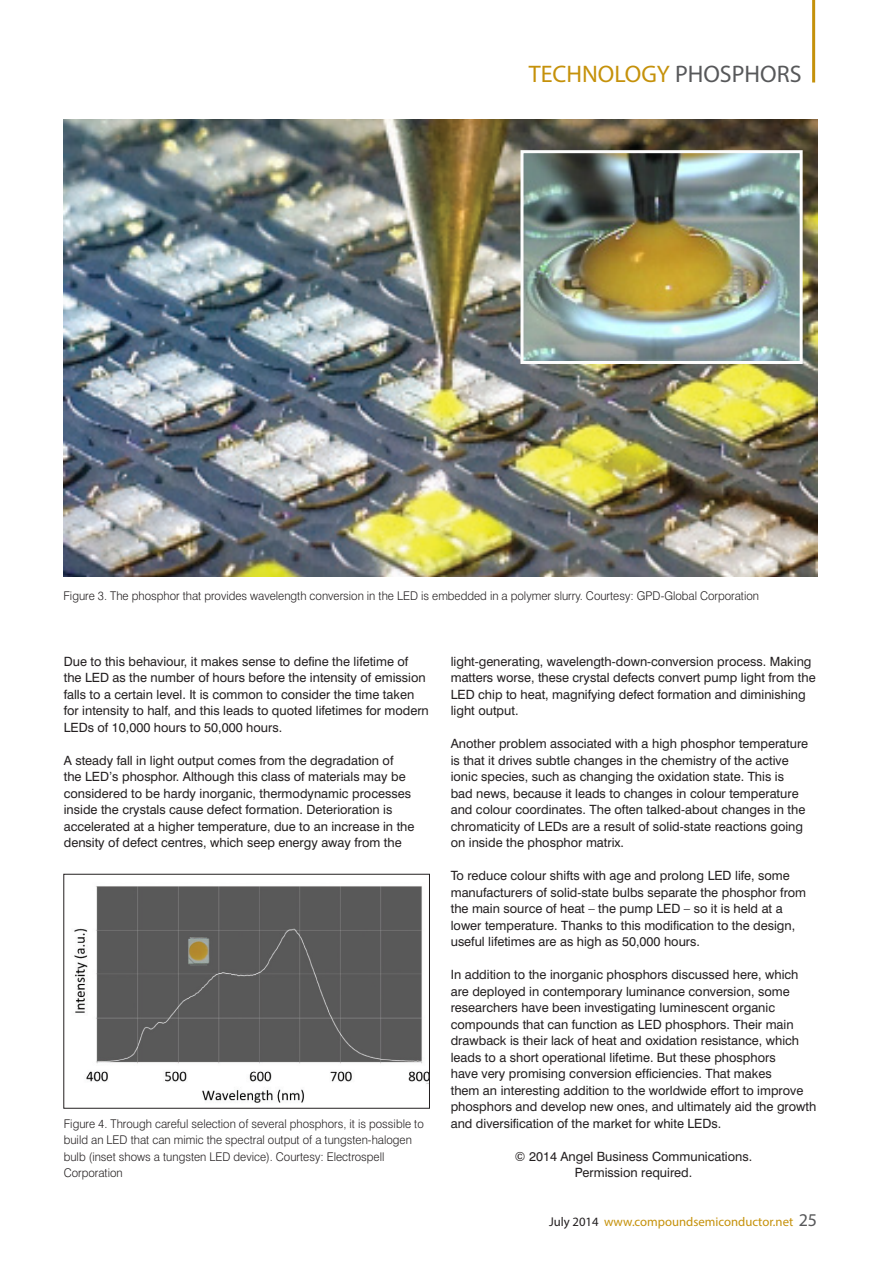
<style>
.page{position:relative;width:893px;height:1263px;background:#fff}
.page>*{position:absolute;margin:0;border:0;box-sizing:border-box;transform-origin:0 0}
.t1{font:24px "Myriad Pro";color:#c5910a}
.Body_Text{font:12.75px/16.5px "Swiss 721 BT";color:#231f20}
.Body_Text-2{font:12.75px "Myriad Pro";color:#c5910a}
.Captions{font:300 12px/16.5px "Swiss 721 BT";color:#231f20;scale:.96 1}
.s1{color:#57585a}
.s2{color:#231f20}
.s3{font-size:18px;color:#57585a}
</style>
<div class="page">
<hr style="left:812px;top:0;width:3px;height:82px;background:#c5910a">
<img style="left:64px;top:119px;width:753px;height:457px">
<img style="left:524px;top:154px;width:275px;height:206px">
<div style="left:520px;top:150px;width:283px;height:214px;border:3px solid #fcfcfc"></div>
<img style="left:74px;top:886px;width:354px;height:217px">
<div style="left:63px;top:874px;width:367px;height:234px;border:1px solid #231f20"></div>
<h1 class="t1" style="left:529px;top:60px;width:274px">TECHNOLOGY <span class="s1">PHOSPHORS</span></h1>
<p class="Captions" style="left:63px;top:587px;width:726px">Figure 3. The phosphor that provides wavelength conversion in the LED is embedded in a polymer slurry. Courtesy: GPD-Global Corporation</p>
<p class="Body_Text" style="left:64px;top:653px;width:367px">Due to this behaviour, it makes sense to define the lifetime of the LED as the number of hours before the intensity of emission falls to a certain level. It is common to consider the time taken for intensity to half, and this leads to quoted lifetimes for modern LEDs of 10,000 hours to 50,000 hours.</p>
<p class="Body_Text" style="left:64px;top:752px;width:352px">A steady fall in light output comes from the degradation of<br>the LED’s phosphor. Although this class of materials may be considered to be hardy inorganic, thermodynamic processes inside the crystals cause defect formation. Deterioration is accelerated at a higher temperature, due to an increase in the density of defect centres, which seep energy away from the</p>
<p class="Captions" style="left:64px;top:1115px;width:376px">Figure 4. Through careful selection of several phosphors, it is possible to build an LED that can mimic the spectral output of a tungsten-halogen bulb (inset shows a tungsten LED device). Courtesy: Electrospell Corporation</p>
<p class="Body_Text" style="left:451px;top:653px;width:366px">light-generating, wavelength-down-conversion process. Making matters worse, these crystal defects convert pump light from the LED chip to heat, magnifying defect formation and diminishing light output.</p>
<p class="Body_Text" style="left:451px;top:735px;width:359px">Another problem associated with a high phosphor temperature is that it drives subtle changes in the chemistry of the active ionic species, such as changing the oxidation state. This is bad news, because it leads to changes in colour temperature and colour coordinates. The often talked-about changes in the chromaticity of LEDs are a result of solid-state reactions going on inside the phosphor matrix.</p>
<p class="Body_Text" style="left:451px;top:867px;width:357px">To reduce colour shifts with age and prolong LED life, some manufacturers of solid-state bulbs separate the phosphor from the main source of heat – the pump LED – so it is held at a lower temperature. Thanks to this modification to the design, useful lifetimes are as high as 50,000 hours.</p>
<p class="Body_Text" style="left:451px;top:966px;width:367px">In addition to the inorganic phosphors discussed here, which are deployed in contemporary luminance conversion, some researchers have been investigating luminescent organic compounds that can function as LED phosphors. Their main drawback is their lack of heat and oxidation resistance, which leads to a short operational lifetime. But these phosphors<br>have very promising conversion efficiencies. That makes<br>them an interesting addition to the worldwide effort to improve phosphors and develop new ones, and ultimately aid the growth and diversification of the market for white LEDs.</p>
<p class="Body_Text" style="left:515px;top:1148px;width:239px">© 2014 Angel Business Communications.</p>
<p class="Body_Text" style="left:575px;top:1164px;width:119px">Permission required.</p>
<p class="Body_Text-2" style="left:549px;top:1213px;width:270px"><span class="s2">July 2014</span> www.compoundsemiconductor.net <span class="s3">25</span></p>
</div>
